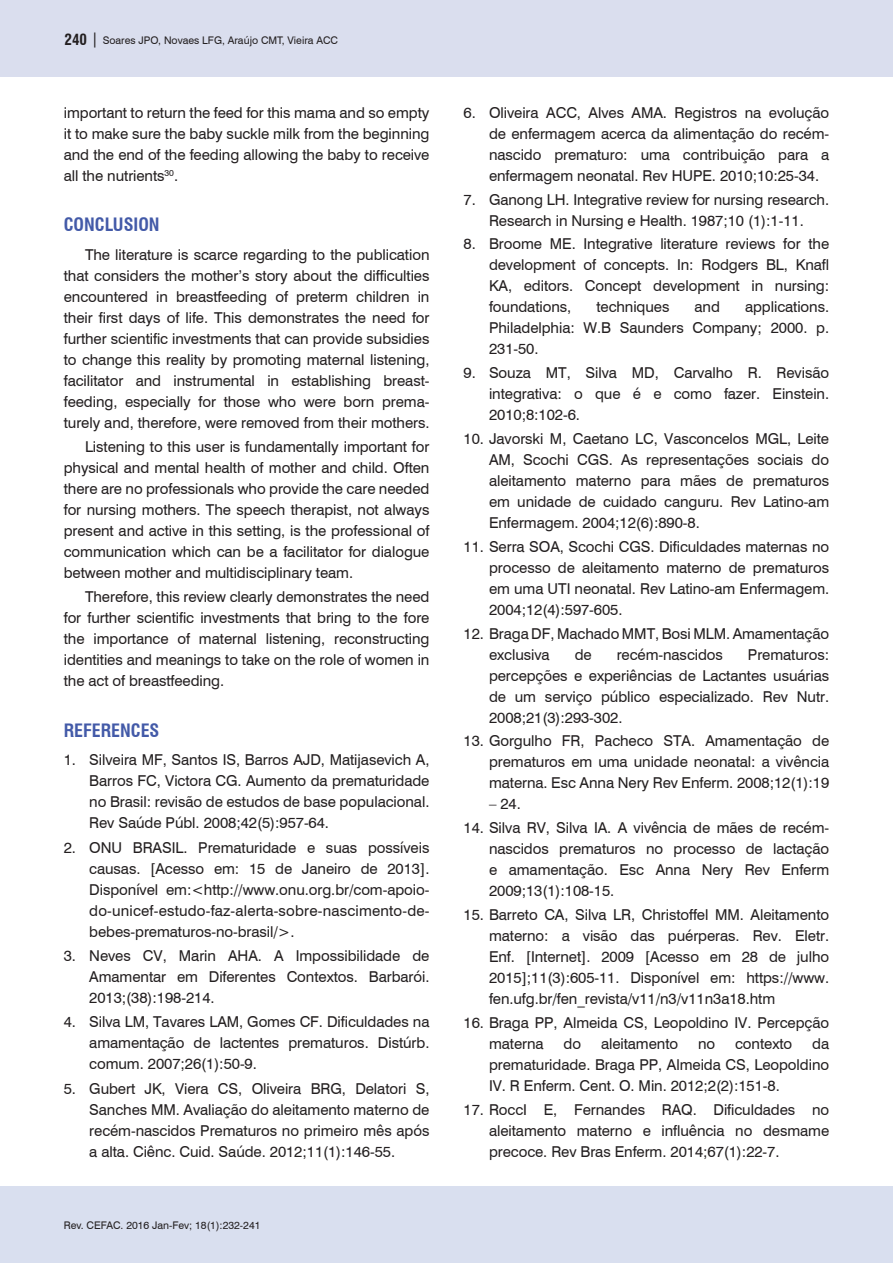
<style>
.page{position:relative;width:893px;height:1263px;background:#fff}
.page>*{position:absolute;margin:0;border:0;box-sizing:border-box;transform-origin:0 0}
.Nivel_1{font:700 condensed 18px "Swiss 721 BT";color:#435aa8}
.Corpo_do_texto_INGL{font:15px/21px "Swiss 721 BT";letter-spacing:-.005em;color:#231f20;text-align:justify}
.t1{font:10.5px "Swiss 721 BT";color:#231f20}
.s1{font-weight:700;font-stretch:condensed;font-size:15px}
.s2{font-size:15px}
</style>
<div class="page">
<div style="left:0;top:0;width:893px;height:77px;background:#dadeee"></div>
<div style="left:0;top:1186px;width:893px;height:77px;background:#d9dfef"></div>
<p class="t1" style="left:65px;top:33px;width:275px"><span class="s1">240</span> <span class="s2">|</span> Soares JPO, Novaes LFG, Araújo CMT, Vieira ACC</p>
<p class="Corpo_do_texto_INGL" style="left:64px;top:101px;width:367px">important to return the feed for this mama and so empty it to make sure the baby suckle milk from the beginning and the end of the feeding allowing the baby to receive all the nutrients<sup>30</sup>.</p>
<p class="Nivel_1" style="left:64px;top:214px;width:97px">CONCLUSION</p>
<p class="Corpo_do_texto_INGL" style="left:64px;top:243px;width:367px;text-indent:21px">The literature is scarce regarding to the publication that considers the mother’s story about the difficulties encountered in breastfeeding of preterm children in their first days of life. This demonstrates the need for further scientific investments that can provide subsidies to change this reality by promoting maternal listening, facilitator and instrumental in establishing breast&shy;feeding, especially for those who were born prema&shy;turely and, therefore, were removed from their mothers.</p>
<p class="Corpo_do_texto_INGL" style="left:64px;top:436px;width:367px;text-indent:21px">Listening to this user is fundamentally important for physical and mental health of mother and child. Often there are no professionals who provide the care needed for nursing mothers. The speech therapist, not always present and active in this setting, is the professional of communication which can be a facilitator for dialogue between mother and multidisciplinary team.</p>
<p class="Corpo_do_texto_INGL" style="left:64px;top:586px;width:367px;text-indent:21px">Therefore, this review clearly demonstrates the need for further scientific investments that bring to the fore the importance of maternal listening, reconstructing identities and meanings to take on the role of women in the act of breastfeeding.</p>
<p class="Nivel_1" style="left:64px;top:719px;width:97px">REFERENCES</p>
<p class="Corpo_do_texto_INGL" style="left:89px;top:749px;width:342px;text-indent:-26px">1. Silveira MF, Santos IS, Barros AJD, Matijasevich A, Barros FC, Victora CG. Aumento da prematuridade no Brasil: revisão de estudos de base populacional.<br>Rev Saúde Públ. 2008;42(5):957-64.</p>
<p class="Corpo_do_texto_INGL" style="left:89px;top:836px;width:342px;text-indent:-26px">2. ONU BRASIL. Prematuridade e suas possíveis causas. [Acesso em: 15 de Janeiro de 2013].<br>Disponível em:&lt;http://www.onu.org.br/com-apoio&shy;do-unicef-estudo-faz-alerta-sobre-nascimento-de&shy;bebes-prematuros-no-brasil/&gt;.</p>
<p class="Corpo_do_texto_INGL" style="left:89px;top:945px;width:342px;text-indent:-26px">3. Neves CV, Marin AHA. A Impossibilidade de Amamentar em Diferentes Contextos. Barbarói.<br>2013;(38):198-214.</p>
<p class="Corpo_do_texto_INGL" style="left:89px;top:1011px;width:342px;text-indent:-26px">4. Silva LM, Tavares LAM, Gomes CF. Dificuldades na amamentação de lactentes prematuros. Distúrb. comum. 2007;26(1):50-9.</p>
<p class="Corpo_do_texto_INGL" style="left:89px;top:1077px;width:342px;text-indent:-26px">5. Gubert JK, Viera CS, Oliveira BRG, Delatori S, Sanches MM. Avaliação do aleitamento materno de recém-nascidos Prematuros no primeiro mês após a alta. Ciênc. Cuid. Saúde. 2012;11(1):146-55.</p>
<p class="t1" style="left:64px;top:1218px;width:198px">Rev. CEFAC. 2016 Jan-Fev; 18(1):232-241</p>
<p class="Corpo_do_texto_INGL" style="left:489px;top:101px;width:342px;text-indent:-26px">6. Oliveira ACC, Alves AMA. Registros na evolução de enfermagem acerca da alimentação do recém&shy;nascido prematuro: uma contribuição para a enfermagem neonatal. Rev HUPE. 2010;10:25-34.</p>
<p class="Corpo_do_texto_INGL" style="left:463px;top:188px;width:367px;text-align:center">7. Ganong LH. Integrative review for nursing research.<br>Research in Nursing e Health. 1987;10 (1):1-11.</p>
<p class="Corpo_do_texto_INGL" style="left:489px;top:233px;width:342px;text-indent:-26px">8. Broome ME. Integrative literature reviews for the development of concepts. In: Rodgers BL, Knafl KA, editors. Concept development in nursing: foundations,</p>
<p class="Corpo_do_texto_INGL" style="left:489px;top:296px;width:342px;text-indent:256px">applications.<br>Philadelphia: W.B Saunders Company; 2000. p.<br>231-50.</p>
<p class="Corpo_do_texto_INGL" style="left:489px;top:362px;width:342px;text-indent:-26px">9. Souza MT, Silva MD, Carvalho R. Revisão integrativa: o que é e como fazer. Einstein.<br>2010;8:102-6.</p>
<p class="Corpo_do_texto_INGL" style="left:489px;top:428px;width:342px;text-indent:-26px">10. Javorski M, Caetano LC, Vasconcelos MGL, Leite AM, Scochi CGS. As representações sociais do aleitamento materno para mães de prematuros em unidade de cuidado canguru. Rev Latino-am Enfermagem. 2004;12(6):890-8.</p>
<p class="Corpo_do_texto_INGL" style="left:489px;top:535px;width:342px;text-indent:-26px">11. Serra SOA, Scochi CGS. Dificuldades maternas no processo de aleitamento materno de prematuros em uma UTI neonatal. Rev Latino-am Enfermagem.<br>2004;12(4):597-605.</p>
<p class="Corpo_do_texto_INGL" style="left:489px;top:622px;width:342px;text-indent:-26px">12. Braga DF, Machado MMT, Bosi MLM. Amamentação exclusiva</p>
<p class="Corpo_do_texto_INGL" style="left:596px;top:296px;width:75px">techniques</p>
<p class="Corpo_do_texto_INGL" style="left:695px;top:296px;width:27px">and</p>
<p class="Corpo_do_texto_INGL" style="left:575px;top:643px;width:19px">de</p>
<p class="Corpo_do_texto_INGL" style="left:617px;top:643px;width:108px">recém-nascidos</p>
<p class="Corpo_do_texto_INGL" style="left:489px;top:643px;width:342px;text-indent:259px">Prematuros: percepções e experiências de Lactantes usuárias de um serviço público especializado. Rev Nutr.<br>2008;21(3):293-302.</p>
<p class="Corpo_do_texto_INGL" style="left:489px;top:730px;width:342px;text-indent:-26px">13. Gorgulho FR, Pacheco STA. Amamentação de prematuros em uma unidade neonatal: a vivência materna. Esc Anna Nery Rev Enferm. 2008;12(1):19</p>
<p class="Corpo_do_texto_INGL" style="left:489px;top:793px;width:33px">– 24.</p>
<p class="Corpo_do_texto_INGL" style="left:489px;top:817px;width:342px;text-indent:-26px">14. Silva RV, Silva IA. A vivência de mães de recém&shy;nascidos prematuros no processo de lactação e amamentação. Esc Anna Nery Rev Enferm 2009;13(1):108-15.</p>
<p class="Corpo_do_texto_INGL" style="left:489px;top:904px;width:342px;text-indent:-26px">15. Barreto CA, Silva LR, Christoffel MM. Aleitamento materno: a visão das puérperas. Rev. Eletr.<br>Enf. [Internet]. 2009 [Acesso em 28 de julho 2015];11(3):605-11. Disponível em: https://www. fen.ufg.br/fen_revista/v11/n3/v11n3a18.htm</p>
<p class="Corpo_do_texto_INGL" style="left:489px;top:1011px;width:342px;text-indent:-26px">16. Braga PP, Almeida CS, Leopoldino IV. Percepção materna</p>
<p class="Corpo_do_texto_INGL" style="left:489px;top:1032px;width:342px;text-indent:323px">da prematuridade. Braga PP, Almeida CS, Leopoldino IV. R Enferm. Cent. O. Min. 2012;2(2):151-8.</p>
<p class="Corpo_do_texto_INGL" style="left:489px;top:1098px;width:342px;text-indent:-26px">17. RoccI E, Fernandes RAQ. Dificuldades no aleitamento materno e influência no desmame precoce. Rev Bras Enferm. 2014;67(1):22-7.</p>
<p class="Corpo_do_texto_INGL" style="left:564px;top:1032px;width:19px">do</p>
<p class="Corpo_do_texto_INGL" style="left:601px;top:1032px;width:79px">aleitamento</p>
<p class="Corpo_do_texto_INGL" style="left:698px;top:1032px;width:19px">no</p>
<p class="Corpo_do_texto_INGL" style="left:735px;top:1032px;width:59px">contexto</p>
</div>
